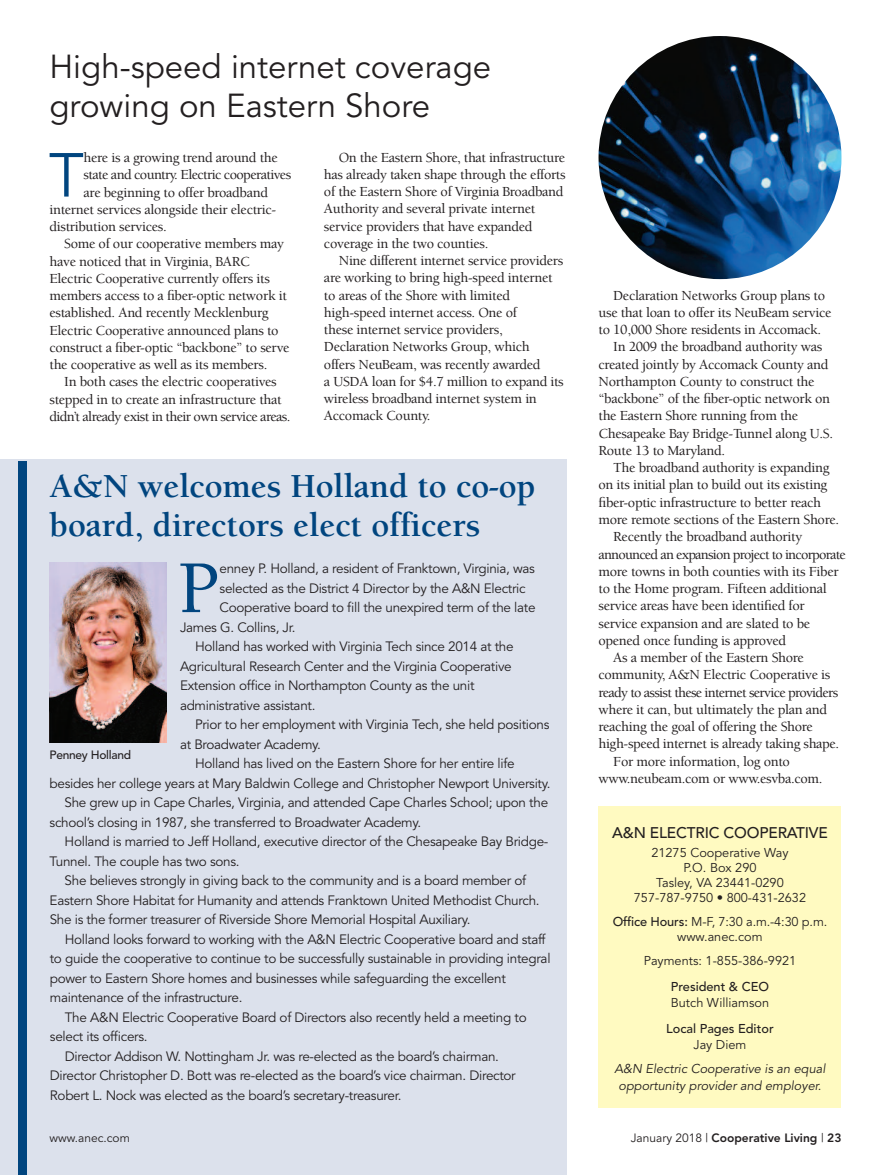
<style>
.page{position:relative;width:891px;height:1175px;background:#fff}
.page>*{position:absolute;margin:0;border:0;box-sizing:border-box;transform-origin:0 0}
.t1{font:500 76.5px "Berkeley";color:#01457f}
.t2{font:61.5px "Avenir";color:#01457f}
.t3{font:700 34.5px/39px "Berkeley";color:#01457f}
.t4{font:33px/39px "Avenir";color:#231f20}
.t5{font:500 15.3px "Avenir";letter-spacing:-.01em;color:#231f20}
.t6{font:500 14.25px/17.2px "Berkeley";letter-spacing:-.02em;color:#231f20}
.t7{font:500 14.25px "Berkeley";letter-spacing:-.04em;color:#231f20}
.t8{font:500 14.25px "Berkeley";letter-spacing:-.045em;color:#231f20}
.t9{font:500 14.25px "Berkeley";letter-spacing:-.055em;color:#231f20}
.t10{font:13.5px "Avenir";letter-spacing:-.02em;color:#231f20}
.t11{font:12.75px/15px "Avenir";color:#231f20;text-align:center}
.t12{font:italic 12.75px/16.5px "Avenir";color:#231f20;text-align:center}
.t13{font:500 12.75px "Avenir";color:#231f20}
.t14{font:800 12px "Avenir";color:#231f20}
.t15{font:500 12px "Avenir";letter-spacing:-.02em;color:#231f20}
.t16{font:12px "Avenir";color:#231f20}
.s1{font-weight:500}
.s2{font-weight:400}
</style>
<div class="page">
<div style="left:0;top:459px;width:567px;height:715px;background:#dce1ec"></div>
<div style="left:598px;top:806px;width:244px;height:301px;background:#fffac1"></div>
<img style="left:598px;top:36px;width:244px;height:243px;border-radius:50%">
<img style="left:50px;top:562px;width:116px;height:180px">
<div style="left:18px;top:460px;width:9px;height:714px;background:#01457f"></div>
<h3 class="t4" style="left:49px;top:48px;width:443px">High-speed internet coverage growing on Eastern Shore</h3>
<h2 class="t2" style="left:49px;top:139px;width:37px">T</h2>
<p class="t6" style="left:84px;top:150px;width:196px">here is a growing trend around the</p>
<p class="t6" style="left:324px;top:150px;width:243px;text-indent:15px">On the Eastern Shore, that infrastructure has already taken shape through the efforts of the Eastern Shore of Virginia Broadband Authority and several private internet service providers that have expanded coverage in the two counties.</p>
<p class="t6" style="left:324px;top:253px;width:241px;text-indent:15px">Nine different internet service providers are working to bring high-speed internet to areas of the Shore with limited high-speed internet access. One of<br>these internet service providers, Declaration Networks Group, which offers NeuBeam, was recently awarded<br>a USDA loan for $4.7 million to expand its wireless broadband internet system in Accomack County.</p>
<p class="t7" style="left:84px;top:169px;width:209px">state and country. Electric cooperatives</p>
<p class="t6" style="left:84px;top:185px;width:186px">are beginning to offer broadband</p>
<p class="t6" style="left:49px;top:202px;width:228px">internet services alongside their electric-</p>
<p class="t6" style="left:49px;top:219px;width:119px">distribution services.</p>
<p class="t6" style="left:64px;top:236px;width:221px">Some of our cooperative members may</p>
<p class="t6" style="left:49px;top:254px;width:202px">have noticed that in Virginia, BARC</p>
<p class="t6" style="left:49px;top:271px;width:222px">Electric Cooperative currently offers its</p>
<p class="t6" style="left:49px;top:288px;width:239px">members access to a fiber-optic network it</p>
<p class="t6" style="left:49px;top:305px;width:221px">established. And recently Mecklenburg</p>
<p class="t6" style="left:49px;top:323px;width:231px">Electric Cooperative announced plans to</p>
<p class="t6" style="left:49px;top:340px;width:242px">construct a fiber-optic “backbone” to serve</p>
<p class="t6" style="left:49px;top:357px;width:219px">the cooperative as well as its members.</p>
<p class="t6" style="left:64px;top:374px;width:214px">In both cases the electric cooperatives</p>
<p class="t6" style="left:49px;top:392px;width:234px">stepped in to create an infrastructure that</p>
<p class="t7" style="left:49px;top:411px;width:243px">didn’t already exist in their own service areas.</p>
<h3 class="t3" style="left:49px;top:469px;width:488px">A&amp;N welcomes Holland to co-op board, directors elect officers</h3>
<h1 class="t1" style="left:178px;top:558px;width:44px">P</h1>
<p class="t10" style="left:220px;top:560px;width:317px">enney P. Holland, a resident of Franktown, Virginia, was</p>
<p class="t10" style="left:220px;top:580px;width:308px">selected as the District 4 Director by the A&amp;N Electric</p>
<p class="t10" style="left:220px;top:599px;width:317px">Cooperative board to fill the unexpired term of the late</p>
<p class="t10" style="left:180px;top:619px;width:117px">James G. Collins, Jr.</p>
<p class="t10" style="left:195px;top:638px;width:320px">Holland has worked with Virginia Tech since 2014 at the</p>
<p class="t10" style="left:180px;top:658px;width:333px">Agricultural Research Center and the Virginia Cooperative</p>
<p class="t10" style="left:180px;top:677px;width:296px">Extension office in Northampton County as the unit</p>
<p class="t10" style="left:180px;top:697px;width:137px">administrative assistant.</p>
<p class="t10" style="left:195px;top:716px;width:356px">Prior to her employment with Virginia Tech, she held positions</p>
<p class="t10" style="left:180px;top:736px;width:142px">at Broadwater Academy.</p>
<p class="t10" style="left:195px;top:755px;width:321px">Holland has lived on the Eastern Shore for her entire life</p>
<p class="t10" style="left:50px;top:775px;width:503px">besides her college years at Mary Baldwin College and Christopher Newport University.</p>
<p class="t10" style="left:65px;top:794px;width:485px">She grew up in Cape Charles, Virginia, and attended Cape Charles School; upon the</p>
<p class="t10" style="left:50px;top:814px;width:373px">school’s closing in 1987, she transferred to Broadwater Academy.</p>
<p class="t10" style="left:65px;top:833px;width:485px">Holland is married to Jeff Holland, executive director of the Chesapeake Bay Bridge-</p>
<p class="t10" style="left:50px;top:853px;width:192px">Tunnel. The couple has two sons.</p>
<p class="t10" style="left:65px;top:872px;width:463px">She believes strongly in giving back to the community and is a board member of</p>
<p class="t10" style="left:50px;top:892px;width:491px">Eastern Shore Habitat for Humanity and attends Franktown United Methodist Church.</p>
<p class="t10" style="left:50px;top:911px;width:422px">She is the former treasurer of Riverside Shore Memorial Hospital Auxiliary.</p>
<p class="t10" style="left:65px;top:931px;width:482px">Holland looks forward to working with the A&amp;N Electric Cooperative board and staff</p>
<p class="t10" style="left:50px;top:950px;width:502px">to guide the cooperative to continue to be successfully sustainable in providing integral</p>
<p class="t10" style="left:50px;top:970px;width:458px">power to Eastern Shore homes and businesses while safeguarding the excellent</p>
<p class="t10" style="left:50px;top:989px;width:194px">maintenance of the infrastructure.</p>
<p class="t10" style="left:65px;top:1009px;width:463px">The A&amp;N Electric Cooperative Board of Directors also recently held a meeting to</p>
<p class="t10" style="left:50px;top:1028px;width:99px">select its officers.</p>
<p class="t10" style="left:65px;top:1048px;width:436px">Director Addison W. Nottingham Jr. was re-elected as the board’s chairman.</p>
<p class="t10" style="left:50px;top:1067px;width:467px">Director Christopher D. Bott was re-elected as the board’s vice chairman. Director</p>
<p class="t10" style="left:50px;top:1087px;width:353px">Robert L. Nock was elected as the board’s secretary-treasurer.</p>
<p class="t15" style="left:50px;top:744px;width:83px">Penney Holland</p>
<p class="t6" style="left:613px;top:288px;width:213px">Declaration Networks Group plans to</p>
<p class="t6" style="left:598px;top:305px;width:234px">use that loan to offer its NeuBeam service</p>
<p class="t6" style="left:598px;top:322px;width:224px">to 10,000 Shore residents in Accomack.</p>
<p class="t6" style="left:613px;top:339px;width:211px">In 2009 the broadband authority was</p>
<p class="t6" style="left:598px;top:357px;width:232px">created jointly by Accomack County and</p>
<p class="t6" style="left:598px;top:374px;width:218px">Northampton County to construct the</p>
<p class="t6" style="left:598px;top:391px;width:233px">“backbone” of the fiber-optic network on</p>
<p class="t6" style="left:598px;top:408px;width:201px">the Eastern Shore running from the</p>
<p class="t6" style="left:598px;top:426px;width:236px">Chesapeake Bay Bridge-Tunnel along U.S.</p>
<p class="t6" style="left:598px;top:443px;width:128px">Route 13 to Maryland.</p>
<p class="t6" style="left:613px;top:460px;width:218px">The broadband authority is expanding</p>
<p class="t6" style="left:598px;top:477px;width:231px">on its initial plan to build out its existing</p>
<p class="t6" style="left:598px;top:495px;width:224px">fiber-optic infrastructure to better reach</p>
<p class="t6" style="left:598px;top:512px;width:242px">more remote sections of the Eastern Shore.</p>
<p class="t6" style="left:613px;top:529px;width:191px">Recently the broadband authority</p>
<p class="t9" style="left:598px;top:548px;width:249px">announced an expansion project to incorporate</p>
<p class="t6" style="left:598px;top:564px;width:242px">more towns in both counties with its Fiber</p>
<p class="t6" style="left:598px;top:581px;width:230px">to the Home program. Fifteen additional</p>
<p class="t6" style="left:598px;top:598px;width:208px">service areas have been identified for</p>
<p class="t6" style="left:598px;top:615px;width:213px">service expansion and are slated to be</p>
<p class="t6" style="left:598px;top:633px;width:189px">opened once funding is approved</p>
<p class="t6" style="left:613px;top:650px;width:192px">As a member of the Eastern Shore</p>
<p class="t6" style="left:598px;top:667px;width:233px">community, A&amp;N Electric Cooperative is</p>
<p class="t8" style="left:598px;top:686px;width:241px">ready to assist these internet service providers</p>
<p class="t6" style="left:598px;top:702px;width:230px">where it can, but ultimately the plan and</p>
<p class="t6" style="left:598px;top:719px;width:216px">reaching the goal of offering the Shore</p>
<p class="t6" style="left:598px;top:736px;width:242px">high-speed internet is already taking shape.</p>
<p class="t6" style="left:613px;top:753px;width:178px">For more information, log onto</p>
<p class="t6" style="left:598px;top:771px;width:226px">www.neubeam.com or www.esvba.com.</p>
<p class="t5" style="left:612px;top:819px;width:217px">A&amp;N ELECTRIC COOPERATIVE</p>
<p class="t11" style="left:634px;top:845px;width:174px">21275 Cooperative Way<br>P.O. Box 290<br>Tasley, VA 23441-0290<br>757-787-9750 • 800-431-2632</p>
<p class="t11" style="left:613px;top:914px;width:216px"><span class="s1">Office Hours:</span> M-F, 7:30 a.m.-4:30 p.m. www.anec.com</p>
<p class="t11" style="left:644px;top:953px;width:154px">Payments: 1-855-386-9921</p>
<p class="t13" style="left:671px;top:975px;width:100px">President &amp; CEO</p>
<p class="t11" style="left:671px;top:995px;width:100px">Butch Williamson</p>
<p class="t13" style="left:666px;top:1017px;width:109px">Local Pages Editor</p>
<p class="t11" style="left:694px;top:1037px;width:54px">Jay Diem</p>
<p class="t12" style="left:614px;top:1060px;width:213px">A&amp;N Electric Cooperative is an equal opportunity provider and employer.</p>
<p class="t16" style="left:50px;top:1130px;width:82px">www.anec.com</p>
<p class="t14" style="left:631px;top:1128px;width:212px"><span class="s2">January 2018 |</span> Cooperative Living <span class="s2">|</span> 23</p>
</div>
